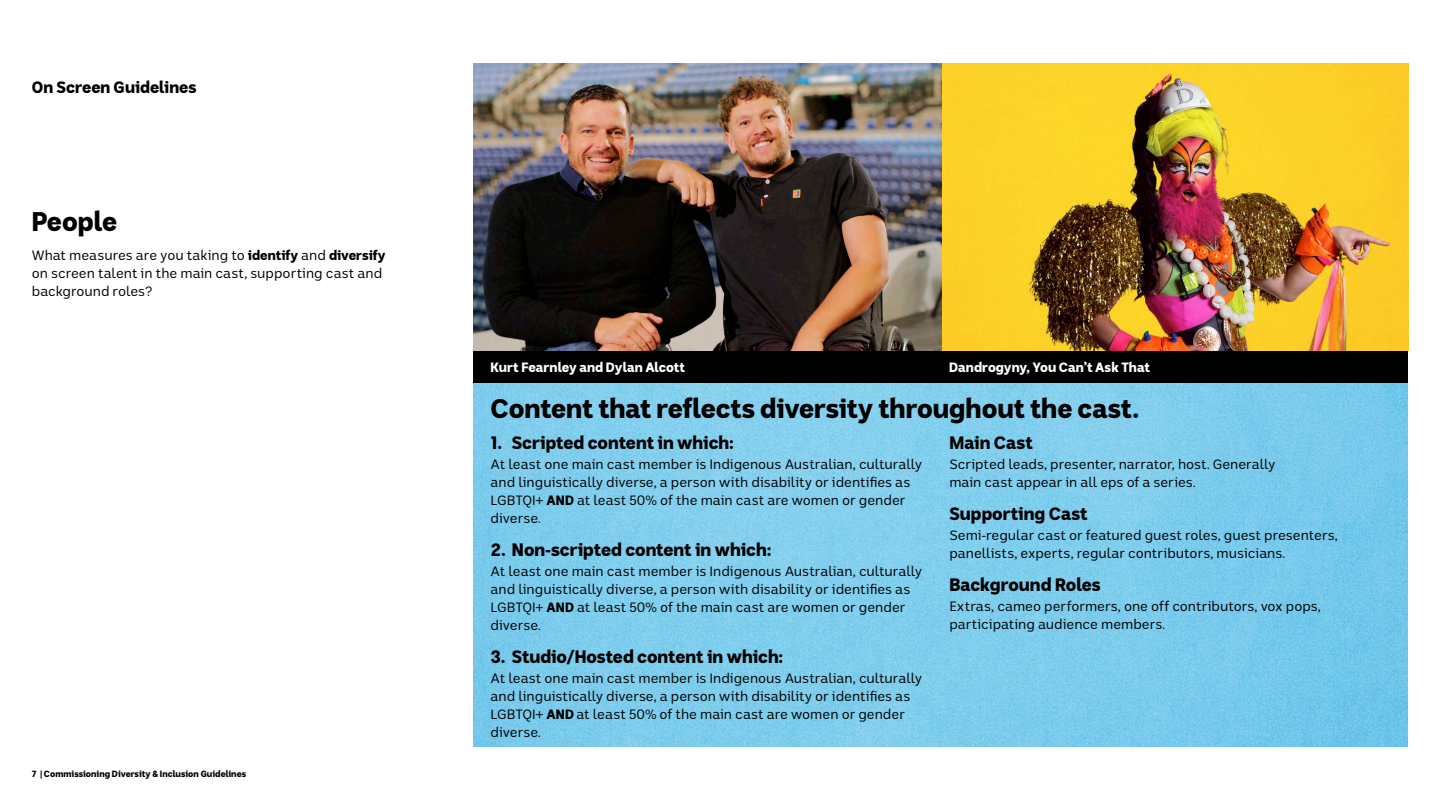
<style>
.page{position:relative;width:1440px;height:810px;background:#fff}
.page>*{position:absolute;margin:0;border:0;box-sizing:border-box;transform-origin:0 0}
.t1{font:900 27px "ABC Sans";color:#000}
.t2{font:900 18px "ABC Sans";color:#000}
.t3{font:900 16.5px "ABC Sans";color:#000}
.t4{font:13.5px/18px "ABC Sans";color:#000}
.t5{font:900 13.5px "ABC Sans";color:#fff}
.t6{font:900 9px "ABC Sans";letter-spacing:.005em;color:#000}
.s1{font-weight:900}
</style>
<div class="page">
<img style="left:474px;top:383px;width:933px;height:363px">
<div style="left:474px;top:351px;width:467px;height:32px;background:#000"></div>
<div style="left:941px;top:351px;width:467px;height:32px;background:#000"></div>
<img style="left:941px;top:64px;width:467px;height:287px">
<img style="left:474px;top:64px;width:467px;height:287px">
<p class="t3" style="left:32px;top:77px;width:166px">On Screen Guidelines</p>
<h3 class="t1" style="left:32px;top:205px;width:87px">People</h3>
<p class="t4" style="left:32px;top:246px;width:355px">What measures are you taking to <span class="s1">identify</span> and <span class="s1">diversify </span>on screen talent in the main cast, supporting cast and background roles?</p>
<p class="t6" style="left:32px;top:768px;width:216px">7 | Commissioning Diversity &amp; Inclusion Guidelines</p>
<p class="t5" style="left:491px;top:359px;width:196px">Kurt Fearnley and Dylan Alcott</p>
<p class="t5" style="left:949px;top:359px;width:202px">Dandrogyny, You Can’t Ask That</p>
<h4 class="t1" style="left:491px;top:392px;width:650px">Content that reflects diversity throughout the cast.</h4>
<h5 class="t2" style="left:491px;top:431px;width:244px">1. Scripted content in which:</h5>
<p class="t4" style="left:491px;top:455px;width:433px">At least one main cast member is Indigenous Australian, culturally and linguistically diverse, a person with disability or identifies as LGBTQI+ <span class="s1">AND</span> at least 50% of the main cast are women or gender diverse.</p>
<h5 class="t2" style="left:491px;top:539px;width:282px">2. Non-scripted content in which:</h5>
<p class="t4" style="left:491px;top:562px;width:433px">At least one main cast member is Indigenous Australian, culturally and linguistically diverse, a person with disability or identifies as LGBTQI+ <span class="s1">AND</span> at least 50% of the main cast are women or gender diverse.</p>
<h5 class="t2" style="left:491px;top:646px;width:294px">3. Studio/Hosted content in which:</h5>
<p class="t4" style="left:491px;top:670px;width:433px">At least one main cast member is Indigenous Australian, culturally and linguistically diverse, a person with disability or identifies as LGBTQI+ <span class="s1">AND</span> at least 50% of the main cast are women or gender diverse.</p>
<h5 class="t2" style="left:949px;top:431px;width:85px">Main Cast</h5>
<p class="t4" style="left:949px;top:455px;width:328px">Scripted leads, presenter, narrator, host. Generally main cast appear in all eps of a series.</p>
<h5 class="t2" style="left:949px;top:503px;width:140px">Supporting Cast</h5>
<p class="t4" style="left:949px;top:526px;width:390px">Semi-regular cast or featured guest roles, guest presenters, panellists, experts, regular contributors, musicians.</p>
<h5 class="t2" style="left:949px;top:574px;width:153px">Background Roles</h5>
<p class="t4" style="left:949px;top:598px;width:373px">Extras, cameo performers, one off contributors, vox pops, participating audience members.</p>
</div>
